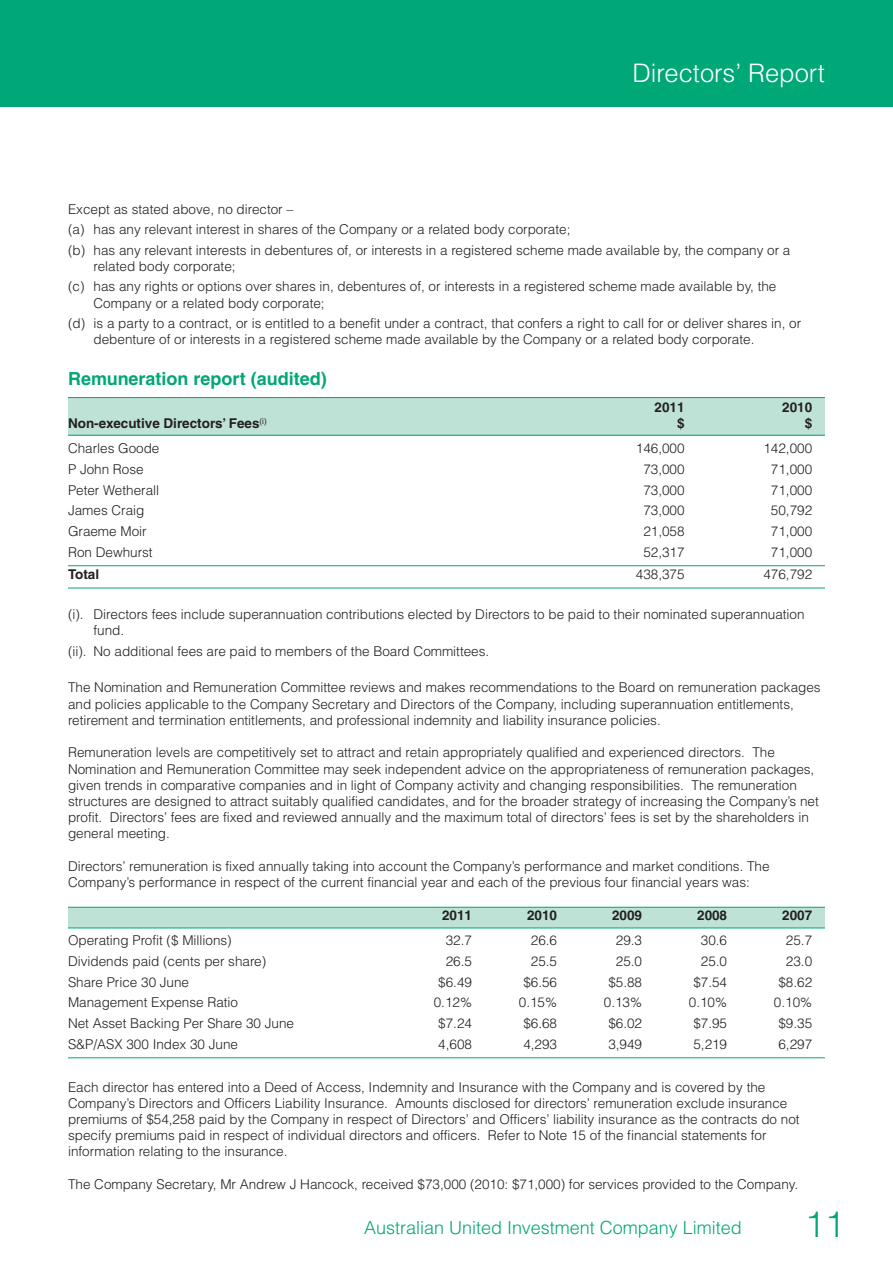
<style>
.page{position:relative;width:893px;height:1263px;background:#fff}
.page>*{position:absolute;margin:0;border:0;box-sizing:border-box;transform-origin:0 0}
.t1{font:300 36px "Helvetica";color:#00a777}
.t2{font:300 25.5px "Helvetica";color:#fff}
.t3{font:300 18px "Helvetica";color:#00a777}
.t4{font:700 18px "Helvetica";color:#00a777}
.t5{font:300 13.5px/16.2px "Helvetica";color:#231f20}
.t6{font:700 13.5px "Helvetica";color:#231f20}
</style>
<div class="page">
<div style="left:68px;top:907px;width:757px;height:21px;background:#bee2d6"></div>
<hr style="left:68px;top:927px;width:757px;height:1px;background:#00a777">
<hr style="left:68px;top:907px;width:757px;height:1px;background:#00a777">
<div style="left:68px;top:397px;width:757px;height:38px;background:#bee2d6"></div>
<hr style="left:68px;top:435px;width:757px;height:1px;background:#00a777">
<hr style="left:68px;top:397px;width:757px;height:1px;background:#00a777">
<div style="left:0;top:0;width:893px;height:106px;background:#00a777"></div>
<hr style="left:68px;top:565px;width:757px;height:1px;background:#00a777">
<hr style="left:68px;top:588px;width:757px;height:1px;background:#00a777">
<hr style="left:68px;top:1057px;width:757px;height:1px;background:#00a777">
<h2 class="t2" style="left:632px;top:64px;width:194px">Directors’ Report</h2>
<p class="t5" style="left:68px;top:200px;width:724px;line-height:20.4px">Except as stated above, no director –<br>(a) has any relevant interest in shares of the Company or a related body corporate;<br>(b) has any relevant interests in debentures of, or interests in a registered scheme made available by, the company or a</p>
<p class="t5" style="left:68px;top:257px;width:710px;line-height:20.4px;text-indent:26px">related body corporate;<br>(c) has any rights or options over shares in, debentures of, or interests in a registered scheme made available by, the</p>
<p class="t5" style="left:68px;top:294px;width:735px;line-height:20.4px;text-indent:26px">Company or a related body corporate;<br>(d) is a party to a contract, or is entitled to a benefit under a contract, that confers a right to call for or deliver shares in, or</p>
<p class="t5" style="left:94px;top:333px;width:662px">debenture of or interests in a registered scheme made available by the Company or a related body corporate.</p>
<h3 class="t4" style="left:68px;top:369px;width:260px">Remuneration report (audited)</h3>
<p class="t6" style="left:655px;top:399px;width:31px">2011</p>
<p class="t6" style="left:782px;top:399px;width:31px">2010</p>
<p class="t6" style="left:68px;top:415px;width:200px">Non-executive Directors’ Fees<sup>(i)</sup></p>
<p class="t6" style="left:677px;top:415px;width:9px">$</p>
<p class="t6" style="left:805px;top:415px;width:9px">$</p>
<p class="t5" style="left:68px;top:441px;width:93px">Charles Goode</p>
<p class="t5" style="left:636px;top:441px;width:50px">146,000</p>
<p class="t5" style="left:763px;top:441px;width:50px">142,000</p>
<p class="t5" style="left:68px;top:462px;width:77px">P John Rose</p>
<p class="t5" style="left:643px;top:462px;width:43px">73,000</p>
<p class="t5" style="left:771px;top:462px;width:43px">71,000</p>
<p class="t5" style="left:68px;top:483px;width:93px">Peter Wetherall</p>
<p class="t5" style="left:643px;top:483px;width:43px">73,000</p>
<p class="t5" style="left:771px;top:483px;width:43px">71,000</p>
<p class="t5" style="left:68px;top:504px;width:78px">James Craig</p>
<p class="t5" style="left:643px;top:504px;width:43px">73,000</p>
<p class="t5" style="left:771px;top:504px;width:43px">50,792</p>
<p class="t5" style="left:68px;top:524px;width:80px">Graeme Moir</p>
<p class="t5" style="left:643px;top:524px;width:43px">21,058</p>
<p class="t5" style="left:771px;top:524px;width:43px">71,000</p>
<p class="t5" style="left:68px;top:545px;width:86px">Ron Dewhurst</p>
<p class="t5" style="left:643px;top:545px;width:43px">52,317</p>
<p class="t5" style="left:771px;top:545px;width:43px">71,000</p>
<p class="t6" style="left:68px;top:566px;width:33px">Total</p>
<p class="t5" style="left:636px;top:567px;width:50px">438,375</p>
<p class="t5" style="left:763px;top:567px;width:50px">476,792</p>
<p class="t5" style="left:94px;top:608px;width:713px;text-indent:-26px">(i). Directors fees include superannuation contributions elected by Directors to be paid to their nominated superannuation fund.</p>
<p class="t5" style="left:68px;top:644px;width:423px">(ii). No additional fees are paid to members of the Board Committees.</p>
<p class="t5" style="left:68px;top:681px;width:754px">The Nomination and Remuneration Committee reviews and makes recommendations to the Board on remuneration packages and policies applicable to the Company Secretary and Directors of the Company, including superannuation entitlements, retirement and termination entitlements, and professional indemnity and liability insurance policies.</p>
<p class="t5" style="left:68px;top:746px;width:752px">Remuneration levels are competitively set to attract and retain appropriately qualified and experienced directors. The Nomination and Remuneration Committee may seek independent advice on the appropriateness of remuneration packages, given trends in comparative companies and in light of Company activity and changing responsibilities. The remuneration structures are designed to attract suitably qualified candidates, and for the broader strategy of increasing the Company’s net profit. Directors’ fees are fixed and reviewed annually and the maximum total of directors’ fees is set by the shareholders in general meeting.</p>
<p class="t5" style="left:68px;top:859px;width:703px">Directors’ remuneration is fixed annually taking into account the Company’s performance and market conditions. The<br>Company’s performance in respect of the current financial year and each of the previous four financial years was:</p>
<p class="t6" style="left:442px;top:907px;width:31px">2011</p>
<p class="t6" style="left:527px;top:907px;width:31px">2010</p>
<p class="t6" style="left:612px;top:907px;width:31px">2009</p>
<p class="t6" style="left:697px;top:907px;width:31px">2008</p>
<p class="t6" style="left:782px;top:907px;width:31px">2007</p>
<p class="t5" style="left:68px;top:933px;width:165px">Operating Profit ($ Millions)</p>
<p class="t5" style="left:446px;top:933px;width:28px">32.7</p>
<p class="t5" style="left:531px;top:933px;width:28px">26.6</p>
<p class="t5" style="left:616px;top:933px;width:28px">29.3</p>
<p class="t5" style="left:701px;top:933px;width:28px">30.6</p>
<p class="t5" style="left:786px;top:933px;width:28px">25.7</p>
<p class="t5" style="left:68px;top:954px;width:200px">Dividends paid (cents per share)</p>
<p class="t5" style="left:446px;top:954px;width:28px">26.5</p>
<p class="t5" style="left:531px;top:954px;width:28px">25.5</p>
<p class="t5" style="left:616px;top:954px;width:28px">25.0</p>
<p class="t5" style="left:701px;top:954px;width:28px">25.0</p>
<p class="t5" style="left:786px;top:954px;width:28px">23.0</p>
<p class="t5" style="left:68px;top:975px;width:123px">Share Price 30 June</p>
<p class="t5" style="left:438px;top:975px;width:35px">$6.49</p>
<p class="t5" style="left:523px;top:975px;width:35px">$6.56</p>
<p class="t5" style="left:608px;top:975px;width:35px">$5.88</p>
<p class="t5" style="left:693px;top:975px;width:35px">$7.54</p>
<p class="t5" style="left:778px;top:975px;width:35px">$8.62</p>
<p class="t5" style="left:68px;top:996px;width:172px">Management Expense Ratio</p>
<p class="t5" style="left:434px;top:996px;width:40px">0.12%</p>
<p class="t5" style="left:519px;top:996px;width:40px">0.15%</p>
<p class="t5" style="left:604px;top:996px;width:40px">0.13%</p>
<p class="t5" style="left:689px;top:996px;width:40px">0.10%</p>
<p class="t5" style="left:774px;top:996px;width:40px">0.10%</p>
<p class="t5" style="left:68px;top:1016px;width:228px">Net Asset Backing Per Share 30 June</p>
<p class="t5" style="left:438px;top:1016px;width:35px">$7.24</p>
<p class="t5" style="left:523px;top:1016px;width:35px">$6.68</p>
<p class="t5" style="left:608px;top:1016px;width:35px">$6.02</p>
<p class="t5" style="left:693px;top:1016px;width:35px">$7.95</p>
<p class="t5" style="left:778px;top:1016px;width:35px">$9.35</p>
<p class="t5" style="left:68px;top:1037px;width:172px">S&amp;P/ASX 300 Index 30 June</p>
<p class="t5" style="left:438px;top:1037px;width:35px">4,608</p>
<p class="t5" style="left:523px;top:1037px;width:35px">4,293</p>
<p class="t5" style="left:608px;top:1037px;width:35px">3,949</p>
<p class="t5" style="left:693px;top:1037px;width:35px">5,219</p>
<p class="t5" style="left:778px;top:1037px;width:35px">6,297</p>
<p class="t5" style="left:68px;top:1080px;width:733px">Each director has entered into a Deed of Access, Indemnity and Insurance with the Company and is covered by the Company’s Directors and Officers Liability Insurance. Amounts disclosed for directors’ remuneration exclude insurance premiums of $54,258 paid by the Company in respect of Directors’ and Officers’ liability insurance as the contracts do not specify premiums paid in respect of individual directors and officers. Refer to Note 15 of the financial statements for information relating to the insurance.</p>
<p class="t5" style="left:68px;top:1177px;width:732px">The Company Secretary, Mr Andrew J Hancock, received $73,000 (2010: $71,000) for services provided to the Company.</p>
<h3 class="t3" style="left:364px;top:1221px;width:379px">Australian United Investment Company Limited</h3>
<h1 class="t1" style="left:805px;top:1211px;width:41px">11</h1>
</div>
